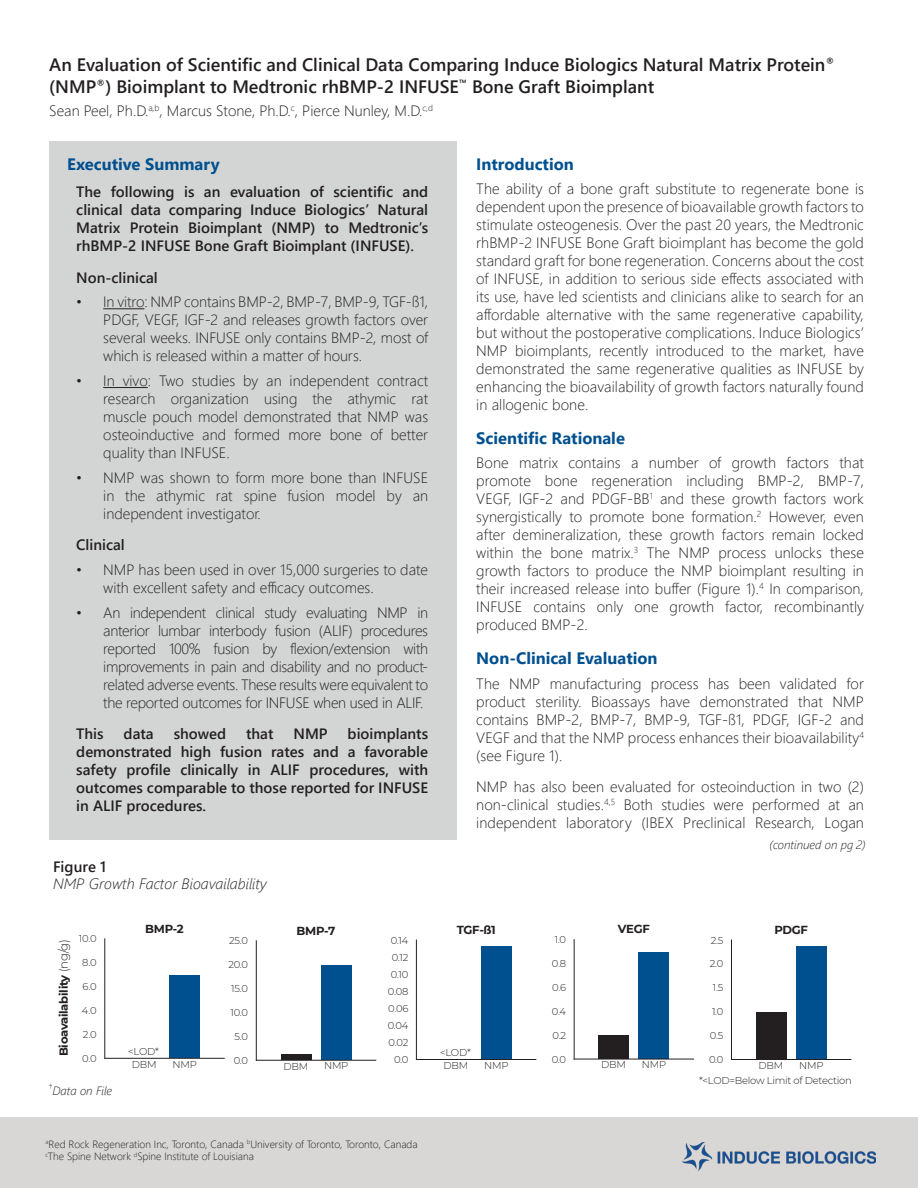
<style>
.page{position:relative;width:918px;height:1188px;background:#fff}
.page>*{position:absolute;margin:0;border:0;box-sizing:border-box;transform-origin:0 0}
.t1{font:600 18px/21.6px "Segoe UI";color:#231f20}
.t2{font:700 16.5px "Segoe UI";color:#005090}
.t3{font:300 15px/18px "Segoe UI";color:#231f20;text-align:justify}
.t4{font:600 15px/18px "Segoe UI";color:#231f20;text-align:justify}
.t5{font:italic 300 15px "Segoe UI";letter-spacing:.005em;color:#231f20}
.t6{font:italic 300 12px "Segoe UI";color:#231f20}
.t7{font:700 11.7px "Montserrat";letter-spacing:-.025em;color:#231f20}
.t8{font:300 10.5px "Segoe UI";color:#231f20}
.t9{font:300 10.05px/17.1px "Montserrat";letter-spacing:-.025em;color:#231f20;text-align:center}
.s1{font-weight:300}
</style>
<div class="page">
<div style="left:49px;top:142px;width:407px;height:698px;background:#d3d5d4"></div>
<div style="left:0;top:1117px;width:918px;height:71px;background:#d9d7d6"></div>
<hr style="left:103px;top:308px;width:41px;height:1px;background:#231f20">
<hr style="left:103px;top:387px;width:45px;height:1px;background:#231f20">
<img style="left:682px;top:1142px;width:194px;height:30px">
<hr style="left:256px;top:940px;width:1px;height:121px;background:#231f20">
<div style="left:281px;top:1054px;width:30px;height:6px;background:#231f20"></div>
<div style="left:321px;top:965px;width:30px;height:95px;background:#005090"></div>
<hr style="left:256px;top:1060px;width:120px;height:1px;background:#231f20">
<hr style="left:104px;top:938px;width:1px;height:121px;background:#231f20">
<div style="left:169px;top:975px;width:31px;height:83px;background:#005090"></div>
<hr style="left:104px;top:1058px;width:121px;height:1px;background:#231f20">
<hr style="left:416px;top:940px;width:1px;height:120px;background:#231f20">
<div style="left:481px;top:947px;width:30px;height:112px;background:#005090"></div>
<hr style="left:416px;top:1059px;width:120px;height:1px;background:#231f20">
<hr style="left:574px;top:939px;width:1px;height:120px;background:#231f20">
<div style="left:639px;top:952px;width:30px;height:107px;background:#005090"></div>
<hr style="left:574px;top:1059px;width:120px;height:1px;background:#231f20">
<div style="left:599px;top:1036px;width:30px;height:23px;background:#231f20"></div>
<hr style="left:731px;top:940px;width:1px;height:120px;background:#231f20">
<div style="left:796px;top:947px;width:30px;height:112px;background:#005090"></div>
<hr style="left:731px;top:1059px;width:120px;height:1px;background:#231f20">
<div style="left:756px;top:1012px;width:30px;height:47px;background:#231f20"></div>
<p class="t1" style="left:49px;top:53px;width:787px">An Evaluation of Scientific and Clinical Data Comparing Induce Biologics Natural Matrix Protein<sup>® </sup>(NMP<sup>®</sup>) Bioimplant to Medtronic rhBMP-2 INFUSE<sup>™</sup> Bone Graft Bioimplant</p>
<p class="t3" style="left:49px;top:100px;width:385px">Sean Peel, Ph.D.<sup>a,b</sup>, Marcus Stone, Ph.D.<sup>c</sup>, Pierce Nunley, M.D.<sup>c,d</sup></p>
<p class="t2" style="left:476px;top:148px;width:99px">Introduction</p>
<p class="t3" style="left:476px;top:179px;width:389px">The ability of a bone graft substitute to regenerate bone is dependent upon the presence of bioavailable growth factors to stimulate osteogenesis. Over the past 20 years, the Medtronic rhBMP-2 INFUSE Bone Graft bioimplant has become the gold standard graft for bone regeneration. Concerns about the cost of INFUSE, in addition to serious side effects associated with its use, have led scientists and clinicians alike to search for an affordable alternative with the same regenerative capability, but without the postoperative complications. Induce Biologics’ NMP bioimplants, recently introduced to the market, have demonstrated the same regenerative qualities as INFUSE by enhancing the bioavailability of growth factors naturally found in allogenic bone.</p>
<p class="t2" style="left:476px;top:422px;width:150px">Scientific Rationale</p>
<p class="t3" style="left:476px;top:453px;width:389px">Bone matrix contains a number of growth factors that promote bone regeneration including BMP-2, BMP-7, VEGF, IGF-2 and PDGF-BB<sup>1</sup> and these growth factors work synergistically to promote bone formation.<sup>2</sup> However, even after demineralization, these growth factors remain locked within the bone matrix.<sup>3</sup> The NMP process unlocks these growth factors to produce the NMP bioimplant resulting in their increased release into buffer (Figure 1).<sup>4</sup> In comparison, INFUSE contains only one growth factor, recombinantly produced BMP-2.</p>
<p class="t2" style="left:476px;top:642px;width:183px">Non-Clinical Evaluation</p>
<p class="t3" style="left:476px;top:673px;width:389px">The NMP manufacturing process has been validated for product sterility. Bioassays have demonstrated that NMP contains BMP-2, BMP-7, BMP-9, TGF-ß1, PDGF, IGF-2 and VEGF and that the NMP process enhances their bioavailability<sup>4 </sup>(see Figure 1).</p>
<p class="t3" style="left:476px;top:776px;width:389px">NMP has also been evaluated for osteoinduction in two (2) non-clinical studies.<sup>4,5</sup> Both studies were performed at an independent laboratory (IBEX Preclinical Research, Logan</p>
<p class="t2" style="left:67px;top:148px;width:154px">Executive Summary</p>
<p class="t4" style="left:76px;top:182px;width:353px">The following is an evaluation of scientific and clinical data comparing Induce Biologics’ Natural Matrix Protein Bioimplant (NMP) to Medtronic’s rhBMP-2 INFUSE Bone Graft Bioimplant (INFUSE).</p>
<p class="t4" style="left:76px;top:267px;width:83px">Non-clinical</p>
<p class="t3" style="left:103px;top:292px;width:326px;text-indent:-27px">• In vitro: NMP contains BMP-2, BMP-7, BMP-9, TGF-ß1, PDGF, VEGF, IGF-2 and releases growth factors over several weeks. INFUSE only contains BMP-2, most of which is released within a matter of hours.</p>
<p class="t3" style="left:103px;top:370px;width:326px;text-indent:-27px">• In vivo: Two studies by an independent contract research organization using the athymic rat muscle pouch model demonstrated that NMP was osteoinductive and formed more bone of better quality than INFUSE.</p>
<p class="t3" style="left:103px;top:467px;width:326px;text-indent:-27px">• NMP was shown to form more bone than INFUSE in the athymic rat spine fusion model by an independent investigator.</p>
<p class="t4" style="left:76px;top:535px;width:50px">Clinical</p>
<p class="t3" style="left:103px;top:559px;width:326px;text-indent:-27px">• NMP has been used in over 15,000 surgeries to date with excellent safety and efficacy outcomes.</p>
<p class="t3" style="left:103px;top:602px;width:326px;text-indent:-27px">• An independent clinical study evaluating NMP in anterior lumbar interbody fusion (ALIF) procedures reported 100% fusion by flexion/extension with improvements in pain and disability and no product&shy;related adverse events. These results were equivalent to the reported outcomes for INFUSE when used in ALIF.</p>
<p class="t4" style="left:76px;top:724px;width:29px">This</p>
<p class="t4" style="left:124px;top:724px;width:32px">data</p>
<p class="t4" style="left:174px;top:724px;width:54px">showed</p>
<p class="t4" style="left:246px;top:724px;width:29px">that</p>
<p class="t4" style="left:294px;top:724px;width:36px">NMP</p>
<p class="t4" style="left:76px;top:724px;width:353px;text-indent:271px">bioimplants demonstrated high fusion rates and a favorable safety profile clinically in ALIF procedures, with outcomes comparable to those reported for INFUSE in ALIF procedures.</p>
<p class="t6" style="left:770px;top:833px;width:98px">(continued on pg 2)</p>
<p class="t4" style="left:53px;top:856px;width:55px">Figure 1</p>
<p class="t5" style="left:53px;top:869px;width:215px">NMP Growth Factor Bioavailability</p>
<p class="t7" style="left:55px;top:1056px;width:118px;rotate:-90deg">Bioavailability <span class="s1">(ng/g)</span></p>
<p class="t9" style="left:79px;top:930px;width:19px">10.0</p>
<p class="t9" style="left:82px;top:954px;width:16px">8.0</p>
<p class="t9" style="left:83px;top:978px;width:16px">6.0</p>
<p class="t9" style="left:82px;top:1002px;width:16px">4.0</p>
<p class="t9" style="left:83px;top:1026px;width:15px">2.0</p>
<p class="t9" style="left:82px;top:1049px;width:16px">0.0</p>
<p class="t7" style="left:145px;top:920px;width:40px">BMP-2</p>
<p class="t9" style="left:128px;top:1042px;width:32px">&lt;LOD*</p>
<p class="t9" style="left:132px;top:1055px;width:26px">DBM</p>
<p class="t9" style="left:173px;top:1055px;width:26px">NMP</p>
<p class="t9" style="left:229px;top:932px;width:20px">25.0</p>
<p class="t9" style="left:228px;top:956px;width:21px">20.0</p>
<p class="t9" style="left:231px;top:980px;width:18px">15.0</p>
<p class="t9" style="left:230px;top:1004px;width:19px">10.0</p>
<p class="t9" style="left:235px;top:1028px;width:15px">5.0</p>
<p class="t9" style="left:234px;top:1051px;width:16px">0.0</p>
<p class="t7" style="left:297px;top:922px;width:40px">BMP-7</p>
<p class="t9" style="left:283px;top:1057px;width:26px">DBM</p>
<p class="t9" style="left:324px;top:1057px;width:26px">NMP</p>
<p class="t9" style="left:388px;top:931px;width:22px">0.14<br>0.12<br>0.10<br>0.08</p>
<p class="t9" style="left:388px;top:1017px;width:22px">0.04</p>
<p class="t9" style="left:388px;top:999px;width:22px">0.06</p>
<p class="t9" style="left:389px;top:1034px;width:21px">0.02</p>
<p class="t9" style="left:394px;top:1051px;width:16px">0.0</p>
<p class="t7" style="left:457px;top:921px;width:40px">TGF-ß1</p>
<p class="t9" style="left:440px;top:1043px;width:32px">&lt;LOD*</p>
<p class="t9" style="left:444px;top:1056px;width:26px">DBM</p>
<p class="t9" style="left:484px;top:1056px;width:26px">NMP</p>
<p class="t9" style="left:555px;top:931px;width:13px">1.0</p>
<p class="t9" style="left:552px;top:955px;width:16px">0.8</p>
<p class="t9" style="left:552px;top:979px;width:15px">0.6</p>
<p class="t9" style="left:552px;top:1002px;width:16px">0.4</p>
<p class="t9" style="left:552px;top:1026px;width:15px">0.2</p>
<p class="t9" style="left:552px;top:1050px;width:16px">0.0</p>
<p class="t7" style="left:618px;top:921px;width:33px">VEGF</p>
<p class="t9" style="left:601px;top:1056px;width:26px">DBM</p>
<p class="t9" style="left:642px;top:1056px;width:26px">NMP</p>
<p class="t9" style="left:711px;top:931px;width:14px">2.5</p>
<p class="t9" style="left:710px;top:955px;width:15px">2.0</p>
<p class="t9" style="left:713px;top:979px;width:12px">1.5</p>
<p class="t9" style="left:712px;top:1003px;width:13px">1.0</p>
<p class="t9" style="left:710px;top:1027px;width:15px">0.5</p>
<p class="t9" style="left:709px;top:1051px;width:16px">0.0</p>
<p class="t7" style="left:774px;top:921px;width:35px">PDGF</p>
<p class="t9" style="left:759px;top:1056px;width:26px">DBM</p>
<p class="t9" style="left:799px;top:1056px;width:26px">NMP</p>
<p class="t6" style="left:49px;top:1079px;width:64px"><sup>†</sup>Data on File</p>
<p class="t9" style="left:699px;top:1071px;width:154px">*&lt;LOD=Below Limit of Detection</p>
<p class="t8" style="left:46px;top:1134px;width:374px"><sup>a</sup>Red Rock Regeneration Inc, Toronto, Canada <sup>b</sup>University of Toronto, Toronto, Canada</p>
<p class="t8" style="left:46px;top:1147px;width:210px"><sup>c</sup>The Spine Network <sup>d</sup>Spine Institute of Louisiana</p>
</div>
